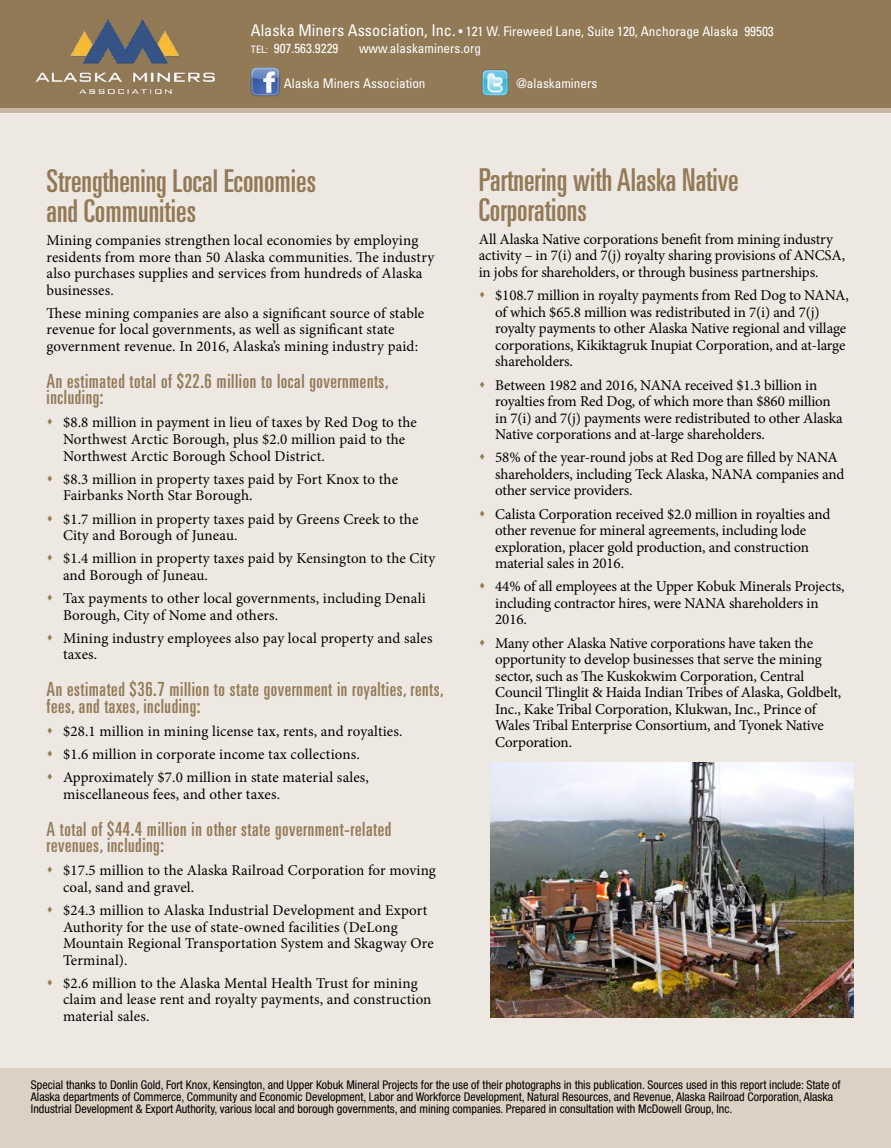
<style>
.page{position:relative;width:891px;height:1148px;background:#fff}
.page>*{position:absolute;margin:0;border:0;box-sizing:border-box;transform-origin:0 0}
.t1{font:ultra-condensed 31.5px/30px "Univers";color:#927a57}
.smallhead{font:ultra-condensed 19.5px/16.5px "Univers";letter-spacing:.03em;color:#927a57}
.bullit{font:15px/16.5px "Minion Pro";letter-spacing:-.005em;color:#000}
.t2{font:condensed 13.2px "Univers";color:#fff}
.t3{font:condensed 12px/12px "Helvetica Neue LT Std";color:#000}
.s1{font-size:16.2px}
.s2{font-size:10.35px}
.s3{color:#927a57}
</style>
<div class="page">
<div style="left:0;top:104px;width:891px;height:1002px;background:#ede8e2"></div>
<div style="left:0;top:1068px;width:891px;height:80px;background:#dbd2c5"></div>
<img style="left:490px;top:762px;width:363px;height:255px">
<div style="left:0;top:41px;width:891px;height:72px;background:#c6b8a4"></div>
<div style="left:0;top:0;width:891px;height:108px;background:#927a57"></div>
<img style="left:251px;top:67px;width:29px;height:30px">
<img style="left:481px;top:69px;width:28px;height:28px">
<img style="left:35px;top:18px;width:180px;height:76px">
<p class="t2" style="left:251px;top:23px;width:524px"><span class="s1">Alaska Miners Association, Inc.</span> • 121 W. Fireweed Lane, Suite 120, Anchorage Alaska 99503</p>
<p class="t2" style="left:251px;top:40px;width:89px"><span class="s2">TEL:</span> 907.563.9229</p>
<p class="t2" style="left:359px;top:40px;width:124px">www<span class="s2">.</span>alaskaminers.org</p>
<p class="t2" style="left:284px;top:75px;width:143px">Alaska Miners Association</p>
<p class="t2" style="left:516px;top:75px;width:82px">@alaskaminers</p>
<p class="t1" style="left:47px;top:165px;width:271px">Strengthening Local Economies and Communities</p>
<p class="bullit" style="left:47px;top:232px;width:389px">Mining companies strengthen local economies by employing residents from more than 50 Alaska communities. The industry also purchases supplies and services from hundreds of Alaska businesses.</p>
<p class="bullit" style="left:47px;top:305px;width:379px">These mining companies are also a significant source of stable revenue for local governments, as well as significant state government revenue. In 2016, Alaska’s mining industry paid:</p>
<p class="smallhead" style="left:47px;top:372px;width:344px">An estimated total of $22.6 million to local governments, including:</p>
<p class="bullit" style="left:63px;top:414px;width:355px;text-indent:-16px"><span class="s3">▲</span> $8.8 million in payment in lieu of taxes by Red Dog to the<br>Northwest Arctic Borough, plus $2.0 million paid to the<br>Northwest Arctic Borough School District.</p>
<p class="bullit" style="left:63px;top:471px;width:337px;text-indent:-16px"><span class="s3">▲</span> $8.3 million in property taxes paid by Fort Knox to the<br>Fairbanks North Star Borough.</p>
<p class="bullit" style="left:63px;top:510px;width:357px;text-indent:-16px"><span class="s3">▲</span> $1.7 million in property taxes paid by Greens Creek to the<br>City and Borough of Juneau.</p>
<p class="bullit" style="left:63px;top:550px;width:374px;text-indent:-16px"><span class="s3">▲</span> $1.4 million in property taxes paid by Kensington to the City and Borough of Juneau.</p>
<p class="bullit" style="left:63px;top:590px;width:364px;text-indent:-16px"><span class="s3">▲</span> Tax payments to other local governments, including Denali<br>Borough, City of Nome and others.</p>
<p class="bullit" style="left:63px;top:630px;width:371px;text-indent:-16px"><span class="s3">▲</span> Mining industry employees also pay local property and sales taxes.</p>
<p class="smallhead" style="left:47px;top:681px;width:399px">An estimated $36.7 million to state government in royalties, rents, fees, and taxes, including:</p>
<p class="bullit" style="left:47px;top:723px;width:358px"><span class="s3">▲</span> $28.1 million in mining license tax, rents, and royalties.</p>
<p class="bullit" style="left:47px;top:746px;width:315px"><span class="s3">▲</span> $1.6 million in corporate income tax collections.</p>
<p class="bullit" style="left:63px;top:769px;width:308px;text-indent:-16px"><span class="s3">▲</span> Approximately $7.0 million in state material sales, miscellaneous fees, and other taxes.</p>
<p class="smallhead" style="left:47px;top:820px;width:346px">A total of $44.4 million in other state government-related revenues, including:</p>
<p class="bullit" style="left:63px;top:862px;width:374px;text-indent:-16px"><span class="s3">▲</span> $17.5 million to the Alaska Railroad Corporation for moving coal, sand and gravel.</p>
<p class="bullit" style="left:63px;top:902px;width:372px;text-indent:-16px"><span class="s3">▲</span> $24.3 million to Alaska Industrial Development and Export Authority for the use of state-owned facilities (DeLong Mountain Regional Transportation System and Skagway Ore Terminal).</p>
<p class="bullit" style="left:63px;top:975px;width:370px;text-indent:-16px"><span class="s3">▲</span> $2.6 million to the Alaska Mental Health Trust for mining claim and lease rent and royalty payments, and construction material sales.</p>
<p class="t1" style="left:479px;top:164px;width:261px">Partnering with Alaska Native<br>Corporations</p>
<p class="bullit" style="left:479px;top:231px;width:368px">All Alaska Native corporations benefit from mining industry activity – in 7(i) and 7(j) royalty sharing provisions of ANCSA, in jobs for shareholders, or through business partnerships.</p>
<p class="bullit" style="left:495px;top:287px;width:355px;text-indent:-16px"><span class="s3">▲</span> $108.7 million in royalty payments from Red Dog to NANA, of which $65.8 million was redistributed in 7(i) and 7(j) royalty payments to other Alaska Native regional and village corporations, Kikiktagruk Inupiat Corporation, and at-large shareholders.</p>
<p class="bullit" style="left:495px;top:376px;width:349px;text-indent:-16px"><span class="s3">▲</span> Between 1982 and 2016, NANA received $1.3 billion in royalties from Red Dog, of which more than $860 million in 7(i) and 7(j) payments were redistributed to other Alaska Native corporations and at-large shareholders.</p>
<p class="bullit" style="left:495px;top:449px;width:351px;text-indent:-16px"><span class="s3">▲</span> 58% of the year-round jobs at Red Dog are filled by NANA shareholders, including Teck Alaska, NANA companies and other service providers.</p>
<p class="bullit" style="left:495px;top:505px;width:337px;text-indent:-16px"><span class="s3">▲</span> Calista Corporation received $2.0 million in royalties and other revenue for mineral agreements, including lode exploration, placer gold production, and construction material sales in 2016.</p>
<p class="bullit" style="left:495px;top:578px;width:351px;text-indent:-16px"><span class="s3">▲</span> 44% of all employees at the Upper Kobuk Minerals Projects, including contractor hires, were NANA shareholders in<br>2016.</p>
<p class="bullit" style="left:495px;top:634px;width:348px;text-indent:-16px"><span class="s3">▲</span> Many other Alaska Native corporations have taken the opportunity to develop businesses that serve the mining sector, such as The Kuskokwim Corporation, Central Council Tlinglit &amp; Haida Indian Tribes of Alaska, Goldbelt, Inc., Kake Tribal Corporation, Klukwan, Inc., Prince of Wales Tribal Enterprise Consortium, and Tyonek Native Corporation.</p>
<p class="t3" style="left:31px;top:1079px;width:811px">Special thanks to Donlin Gold, Fort Knox, Kensington, and Upper Kobuk Mineral Projects for the use of their photographs in this publication. Sources used in this report include: State of<br>Alaska departments of Commerce, Community and Economic Development, Labor and Workforce Development, Natural Resources, and Revenue, Alaska Railroad Corporation, Alaska<br>Industrial Development &amp; Export Authority, various local and borough governments, and mining companies. Prepared in consultation with McDowell Group, Inc.</p>
</div>
